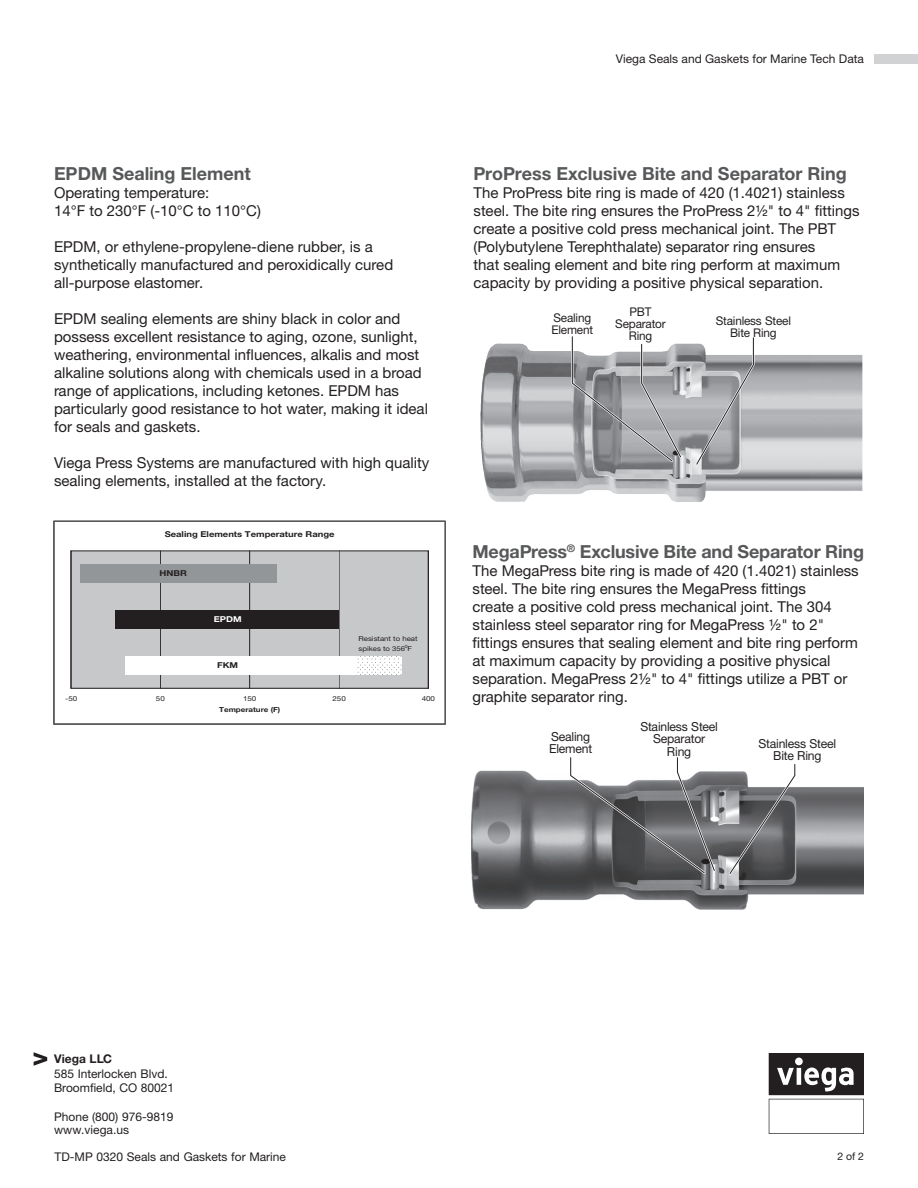
<style>
.page{position:relative;width:918px;height:1188px;background:#fff}
.page>*{position:absolute;margin:0;border:0;box-sizing:border-box;transform-origin:0 0}
.t1{font:18px "M Ying Hei PR Cfor Viega W7";letter-spacing:-.005em;color:#57585a}
.t2{font:15px/18px "M Ying Hei PR Cfor Viega W4";color:#231f20}
.t3{font:12.45px/12.5px "M Ying Hei PR Cfor Viega W4";letter-spacing:-.015em;color:#231f20;text-align:center}
.t4{font:12px/12px "M Ying Hei PR Cfor Viega W4";color:#231f20}
.t5{font:12px "M Ying Hei PR Cfor Viega W7";color:#231f20}
.t6{font:10.5px "M Ying Hei PR Cfor Viega W4";color:#231f20}
.t7{font:700 8.1px "Helvetica Neue LT Std";color:#231f20;scale:1.16 1}
.t8{font:700 8.1px "Helvetica Neue LT Std";color:#fff;scale:1.16 1}
.t9{font:6.9px "Helvetica Neue LT Std";color:#231f20;scale:1.16 1}
.t10{font:700 6.9px "Helvetica Neue LT Std";color:#231f20;scale:1.16 1}
.t11{font:6.75px/9.8px "Helvetica Neue LT Std";color:#231f20;scale:1.16 1}
.t12{font:4.5px "Helvetica Neue LT Std";color:#231f20;scale:1.16 1}
</style>
<div class="page">
<svg style="left:769px;top:1053px;width:95px;height:81px"></svg>
<svg style="left:34px;top:1052px;width:13px;height:14px"></svg>
<div style="left:874px;top:54px;width:44px;height:9px;background:#d1d2d4"></div>
<div style="left:71px;top:551px;width:357px;height:137px;background:#c7c8ca"></div>
<hr style="left:160px;top:551px;width:1px;height:137px;background:#231f20">
<hr style="left:249px;top:551px;width:1px;height:137px;background:#231f20">
<hr style="left:339px;top:551px;width:1px;height:137px;background:#231f20">
<div style="left:71px;top:551px;width:358px;height:138px;border:1px solid #231f20"></div>
<div style="left:80px;top:565px;width:36px;height:18px;background:#939698"></div>
<div style="left:125px;top:656px;width:233px;height:19px;background:#fff"></div>
<div style="left:116px;top:610px;width:223px;height:19px;background:#231f20"></div>
<div style="left:116px;top:565px;width:160px;height:18px;background:#939698"></div>
<svg style="left:357px;top:656px;width:45px;height:19px"></svg>
<div style="left:54px;top:521px;width:392px;height:203px;border:1px solid #57585a"></div>
<img style="left:471px;top:770px;width:393px;height:140px">
<svg style="left:568px;top:757px;width:149px;height:119px"></svg>
<svg style="left:727px;top:764px;width:70px;height:113px"></svg>
<img style="left:480px;top:344px;width:382px;height:158px">
<svg style="left:570px;top:336px;width:114px;height:128px;background:#aaabae"></svg>
<svg style="left:694px;top:337px;width:62px;height:130px;background:#b1b2b5"></svg>
<p class="t4" style="left:616px;top:52px;width:250px">Viega Seals and Gaskets for Marine Tech Data</p>
<p class="t1" style="left:54px;top:162px;width:198px">EPDM Sealing Element</p>
<p class="t2" style="left:54px;top:184px;width:209px">Operating temperature:<br>14°F to 230°F (-10°C to 110°C)</p>
<p class="t2" style="left:54px;top:238px;width:341px">EPDM, or ethylene-propylene-diene rubber, is a synthetically manufactured and peroxidically cured all-purpose elastomer.</p>
<p class="t2" style="left:54px;top:310px;width:376px">EPDM sealing elements are shiny black in color and possess excellent resistance to aging, ozone, sunlight, weathering, environmental influences, alkalis and most alkaline solutions along with chemicals used in a broad range of applications, including ketones. EPDM has particularly good resistance to hot water, making it ideal for seals and gaskets.</p>
<p class="t2" style="left:54px;top:454px;width:377px">Viega Press Systems are manufactured with high quality sealing elements, installed at the factory.</p>
<p class="t7" style="left:165px;top:530px;width:148px">Sealing Elements Temperature Range</p>
<p class="t7" style="left:160px;top:569px;width:25px">HNBR</p>
<p class="t8" style="left:214px;top:614px;width:26px">EPDM</p>
<p class="t7" style="left:217px;top:660px;width:20px">FKM</p>
<p class="t11" style="left:358px;top:634px;width:52px">Resistant to heat spikes to 356 F</p>
<p class="t12" style="left:405px;top:643px;width:4px">0</p>
<p class="t9" style="left:65px;top:694px;width:12px">-50</p>
<p class="t9" style="left:156px;top:694px;width:9px">50</p>
<p class="t9" style="left:243px;top:694px;width:13px">150</p>
<p class="t9" style="left:332px;top:694px;width:13px">250</p>
<p class="t9" style="left:422px;top:694px;width:13px">400</p>
<p class="t10" style="left:219px;top:706px;width:54px">Temperature (F)</p>
<p class="t1" style="left:474px;top:162px;width:375px">ProPress Exclusive Bite and Separator Ring</p>
<p class="t2" style="left:474px;top:184px;width:388px">The ProPress bite ring is made of 420 (1.4021) stainless steel. The bite ring ensures the ProPress 2½" to 4 fittings create a positive cold press mechanical joint. The PBT (Polybutylene Terephthalate) separator ring ensures<br>that sealing element and bite ring perform at maximum capacity by providing a positive physical separation.</p>
<p class="t4" style="left:552px;top:312px;width:43px">Sealing<br>Element</p>
<p class="t4" style="left:716px;top:315px;width:77px;text-align:center">Stainless Steel<br>Bite Ring</p>
<p class="t4" style="left:615px;top:305px;width:52px;text-align:center">PBT<br>Separator<br>Ring</p>
<p class="t1" style="left:472px;top:540px;width:393px">MegaPress<sup>®</sup> Exclusive Bite and Separator Ring</p>
<p class="t2" style="left:472px;top:562px;width:388px">The MegaPress bite ring is made of 420 (1.4021) stainless steel. The bite ring ensures the MegaPress fittings<br>create a positive cold press mechanical joint. The 304 stainless steel separator ring for MegaPress ½" to 2" fittings ensures that sealing element and bite ring perform at maximum capacity by providing a positive physical separation. MegaPress 2½" to 4" fittings utilize a PBT or graphite separator ring.</p>
<p class="t3" style="left:640px;top:720px;width:79px">Stainless Steel<br>Separator<br>Ring</p>
<p class="t3" style="left:549px;top:730px;width:45px;text-align:left">Sealing<br>Element</p>
<p class="t3" style="left:758px;top:737px;width:79px">Stainless Steel<br>Bite Ring</p>
<p class="t5" style="left:54px;top:1052px;width:60px">Viega LLC</p>
<p class="t4" style="left:54px;top:1066px;width:122px;line-height:14.4px">585 Interlocken Blvd.<br>Broomfield, CO 80021</p>
<p class="t4" style="left:54px;top:1110px;width:121px;line-height:13.5px">Phone (800) 976-9819 www.viega.us</p>
<p class="t4" style="left:55px;top:1151px;width:233px">TD-MP 0320 Seals and Gaskets for Marine</p>
<p class="t6" style="left:837px;top:1150px;width:28px">2 of 2</p>
</div>
